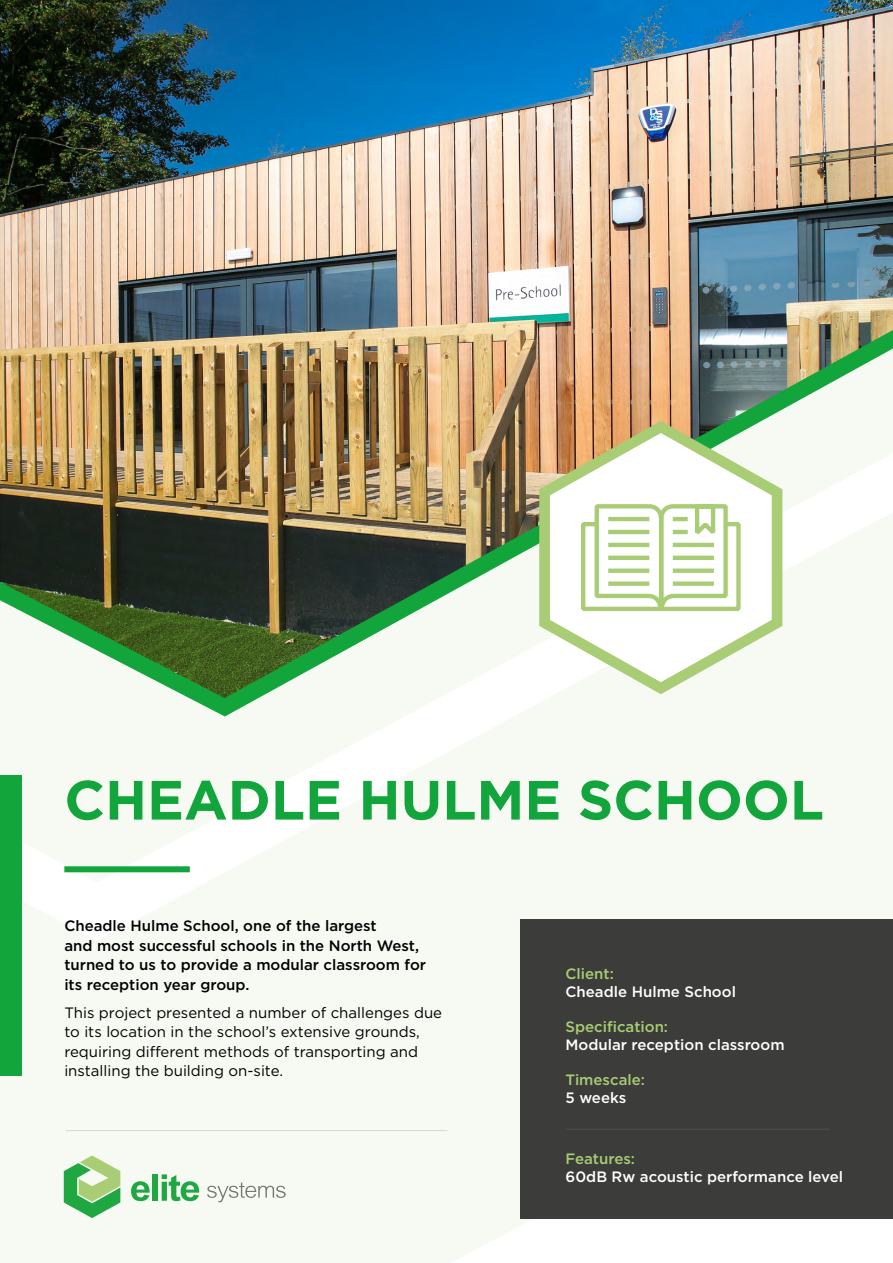
<style>
.page{position:relative;width:893px;height:1263px;background:#fff}
.page>*{position:absolute;margin:0;border:0;box-sizing:border-box;transform-origin:0 0}
.t1{font:700 55.2px "Gotham";color:#11a53c}
.t2{font:15px/19.5px "Gotham";color:#000}
.t3{font:500 15px/19.5px "Gotham";color:#000}
.t4{font:500 15px "Gotham";color:#fff}
.t5{font:500 15px "Gotham";color:#a8cd74}
</style>
<div class="page">
<svg style="left:0;top:726px;width:893px;height:537px;fill:#f7faf3"></svg>
<img style="left:0;top:0;width:893px;height:299px">
<img style="left:0;top:299px;width:893px;height:427px">
<div style="left:64px;top:866px;width:126px;height:6px;background:#11a53c"></div>
<div style="left:0;top:775px;width:21px;height:301px;background:#11a53c"></div>
<div style="left:521px;top:919px;width:372px;height:299px;background:#3c3c3b"></div>
<hr style="left:66px;top:1130px;width:381px;height:1px;background:#dadada">
<hr style="left:566px;top:1128px;width:264px;height:2px;background:#4a4a49">
<svg style="left:539px;top:421px;width:243px;height:273px"></svg>
<svg style="left:550px;top:433px;width:222px;height:249px"></svg>
<svg style="left:579px;top:502px;width:164px;height:152px"></svg>
<h1 class="t1" style="left:64px;top:763px;width:761px">CHEADLE HULME SCHOOL</h1>
<p class="t3" style="left:64px;top:916px;width:363px">Cheadle Hulme School, one of the largest<br>and most successful schools in the North West, turned to us to provide a modular classroom for its reception year group.</p>
<p class="t2" style="left:64px;top:1002px;width:379px">This project presented a number of challenges due to its location in the school’s extensive grounds, requiring different methods of transporting and installing the building on-site.</p>
<p class="t5" style="left:566px;top:963px;width:50px">Client:</p>
<p class="t4" style="left:566px;top:981px;width:172px">Cheadle Hulme School</p>
<p class="t5" style="left:566px;top:1016px;width:104px">Specification:</p>
<p class="t4" style="left:566px;top:1034px;width:221px">Modular reception classroom</p>
<p class="t5" style="left:566px;top:1069px;width:81px">Timescale:</p>
<p class="t4" style="left:566px;top:1087px;width:62px">5 weeks</p>
<p class="t5" style="left:566px;top:1148px;width:71px">Features:</p>
<p class="t4" style="left:566px;top:1166px;width:279px">60dB Rw acoustic performance level</p>
</div>
